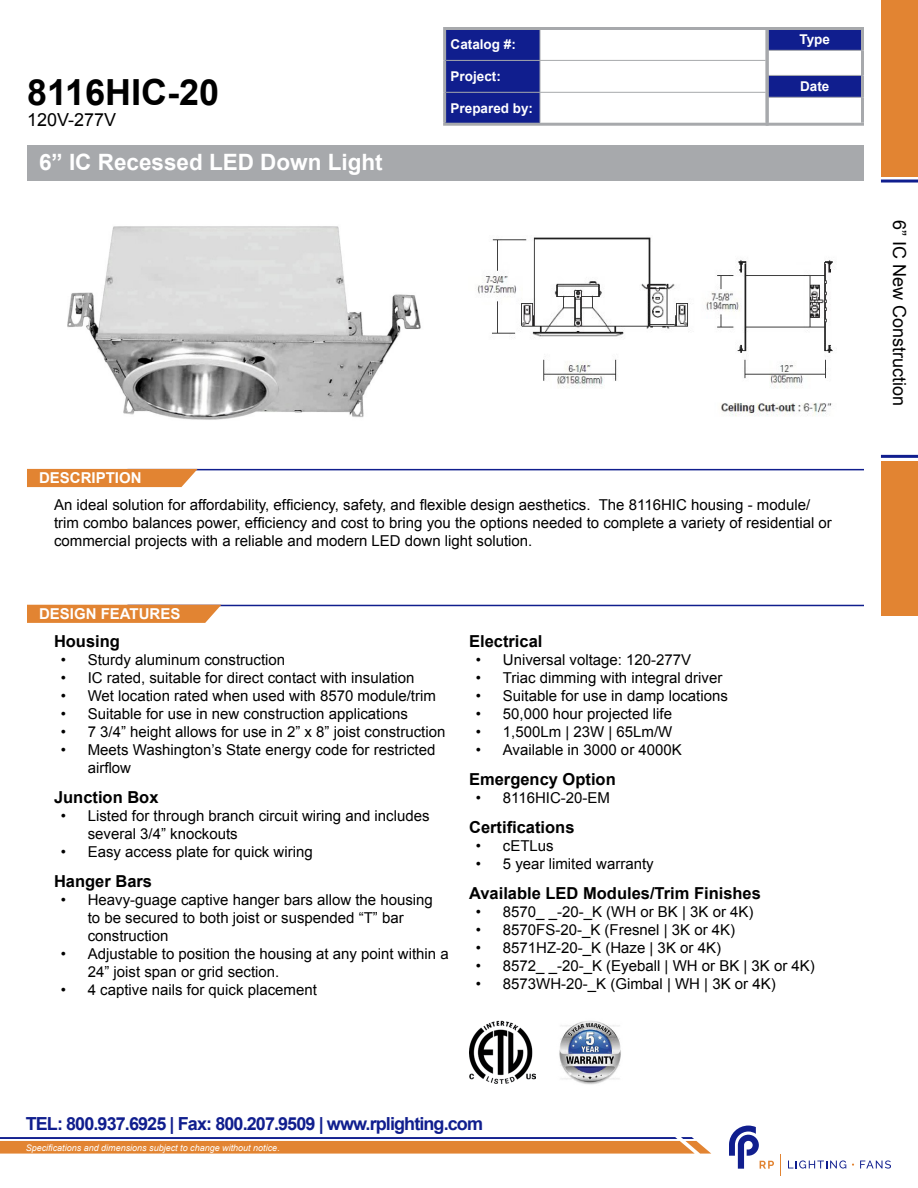
<style>
.page{position:relative;width:918px;height:1188px;background:#fff}
.page>*{position:absolute;margin:0;border:0;box-sizing:border-box;transform-origin:0 0}
.t1{font:700 36px "Arial";color:#000}
.t2{font:700 22.5px "Arial";color:#fff}
.t3{font:700 18px "Arial";letter-spacing:-.05em;color:#101e8e}
.t4{font:18px "Arial";color:#000}
.t5{font:700 16.5px "Arial";color:#000}
.t6{font:15px/18px "Arial";color:#000}
.t7{font:700 15px "Arial";color:#fff}
.t8{font:700 13.5px "Arial";color:#fff}
.t9{font:italic 9px "Arial";color:#fff}
</style>
<div class="page">
<hr style="left:127px;top:469px;width:737px;height:1px;background:#101e8e">
<hr style="left:127px;top:605px;width:737px;height:1px;background:#101e8e">
<div style="left:881px;top:0;width:37px;height:177px;background:#e28432"></div>
<div style="left:881px;top:461px;width:37px;height:154px;background:#e28432"></div>
<div style="left:27px;top:469px;width:171px;height:18px;background:#e28432"></div>
<svg style="left:27px;top:605px;width:194px;height:18px;background:#e3893b"></svg>
<hr style="left:881px;top:180px;width:37px;height:3px;background:#101e8e">
<hr style="left:881px;top:455px;width:37px;height:3px;background:#101e8e">
<svg style="left:788px;top:1160px;width:58px;height:9px"></svg>
<svg style="left:860px;top:1160px;width:31px;height:9px"></svg>
<svg style="left:729px;top:1126px;width:45px;height:43px"></svg>
<div style="left:27px;top:145px;width:837px;height:36px;background:#a7a9ac"></div>
<svg style="left:0;top:1137px;width:711px;height:17px;background:#cf8c5c"></svg>
<svg style="left:769px;top:30px;width:92px;height:67px"></svg>
<hr style="left:766px;top:27px;width:98px;height:3px;background:#a7a9ac">
<hr style="left:861px;top:30px;width:3px;height:20px;background:#a7a9ac">
<hr style="left:861px;top:50px;width:3px;height:25px;background:#a7a9ac">
<hr style="left:861px;top:75px;width:3px;height:22px;background:#a7a9ac">
<hr style="left:861px;top:97px;width:3px;height:26px;background:#a7a9ac">
<hr style="left:766px;top:123px;width:98px;height:3px;background:#a7a9ac">
<hr style="left:769px;top:50px;width:92px;height:1px;background:#a7a9ac">
<hr style="left:769px;top:75px;width:92px;height:1px;background:#a7a9ac">
<hr style="left:769px;top:97px;width:92px;height:1px;background:#a7a9ac">
<div style="left:446px;top:30px;width:94px;height:93px;background:#101e8e"></div>
<hr style="left:443px;top:27px;width:97px;height:3px;background:#a7a9ac">
<hr style="left:443px;top:30px;width:3px;height:30px;background:#a7a9ac">
<hr style="left:540px;top:27px;width:229px;height:3px;background:#a7a9ac">
<hr style="left:766px;top:30px;width:3px;height:30px;background:#a7a9ac">
<hr style="left:443px;top:60px;width:3px;height:32px;background:#a7a9ac">
<hr style="left:766px;top:60px;width:3px;height:32px;background:#a7a9ac">
<hr style="left:443px;top:92px;width:3px;height:31px;background:#a7a9ac">
<hr style="left:766px;top:92px;width:3px;height:31px;background:#a7a9ac">
<hr style="left:443px;top:123px;width:97px;height:3px;background:#a7a9ac">
<hr style="left:540px;top:123px;width:229px;height:3px;background:#a7a9ac">
<hr style="left:540px;top:30px;width:1px;height:30px;background:#a7a9ac">
<hr style="left:446px;top:60px;width:94px;height:1px;background:#a7a9ac">
<hr style="left:540px;top:60px;width:226px;height:1px;background:#a7a9ac">
<hr style="left:540px;top:61px;width:1px;height:31px;background:#a7a9ac">
<hr style="left:446px;top:92px;width:94px;height:1px;background:#a7a9ac">
<hr style="left:540px;top:92px;width:226px;height:1px;background:#a7a9ac">
<hr style="left:540px;top:93px;width:1px;height:30px;background:#a7a9ac">
<img style="left:477px;top:237px;width:356px;height:179px">
<img style="left:67px;top:226px;width:354px;height:194px">
<img style="left:470px;top:1021px;width:65px;height:63px">
<img style="left:559px;top:1020px;width:62px;height:65px">
<h1 class="t1" style="left:27px;top:68px;width:194px">8116HIC-20</h1>
<p class="t4" style="left:27px;top:108px;width:91px">120V-277V</p>
<h2 class="t2" style="left:39px;top:147px;width:345px">6” IC Recessed LED Down Light</h2>
<p class="t8" style="left:451px;top:36px;width:67px">Catalog #:</p>
<p class="t8" style="left:451px;top:68px;width:52px">Project:</p>
<p class="t8" style="left:451px;top:99px;width:84px">Prepared by:</p>
<p class="t7" style="left:39px;top:468px;width:104px">DESCRIPTION</p>
<p class="t8" style="left:800px;top:31px;width:32px">Type</p>
<p class="t8" style="left:800px;top:78px;width:31px">Date</p>
<p class="t6" style="left:54px;top:496px;width:779px">An ideal solution for affordability, efficiency, safety, and flexible design aesthetics. The 8116HIC housing - module/ trim combo balances power, efficiency and cost to bring you the options needed to complete a variety of residential or commercial projects with a reliable and modern LED down light solution.</p>
<p class="t7" style="left:39px;top:604px;width:143px">DESIGN FEATURES</p>
<p class="t5" style="left:54px;top:630px;width:67px">Housing</p>
<p class="t6" style="left:61px;top:651px;width:226px">• Sturdy aluminum construction</p>
<p class="t6" style="left:61px;top:669px;width:355px">• IC rated, suitable for direct contact with insulation</p>
<p class="t6" style="left:61px;top:687px;width:377px">• Wet location rated when used with 8570 module/trim</p>
<p class="t6" style="left:61px;top:705px;width:349px">• Suitable for use in new construction applications</p>
<p class="t6" style="left:61px;top:723px;width:386px">• 7 3/4” height allows for use in 2” x 8” joist construction</p>
<p class="t6" style="left:88px;top:741px;width:349px;text-indent:-27px">• Meets Washington’s State energy code for restricted airflow</p>
<p class="t5" style="left:54px;top:786px;width:106px">Junction Box</p>
<p class="t6" style="left:88px;top:807px;width:343px;text-indent:-27px">• Listed for through branch circuit wiring and includes several 3/4” knockouts</p>
<p class="t6" style="left:61px;top:843px;width:254px">• Easy access plate for quick wiring</p>
<p class="t5" style="left:54px;top:870px;width:100px">Hanger Bars</p>
<p class="t6" style="left:88px;top:891px;width:347px;text-indent:-27px">• Heavy-guage captive hanger bars allow the housing to be secured to both joist or suspended “T” bar construction</p>
<p class="t6" style="left:88px;top:945px;width:363px;text-indent:-27px">• Adjustable to position the housing at any point within a<br>24” joist span or grid section.</p>
<p class="t6" style="left:61px;top:981px;width:258px">• 4 captive nails for quick placement</p>
<p class="t5" style="left:469px;top:630px;width:75px">Electrical</p>
<p class="t6" style="left:476px;top:651px;width:217px">• Universal voltage: 120-277V</p>
<p class="t6" style="left:476px;top:669px;width:248px">• Triac dimming with integral driver</p>
<p class="t6" style="left:476px;top:687px;width:254px">• Suitable for use in damp locations</p>
<p class="t6" style="left:476px;top:705px;width:198px">• 50,000 hour projected life</p>
<p class="t6" style="left:476px;top:723px;width:198px">• 1,500Lm | 23W | 65Lm/W</p>
<p class="t6" style="left:476px;top:741px;width:207px">• Available in 3000 or 4000K</p>
<p class="t5" style="left:469px;top:768px;width:148px">Emergency Option</p>
<p class="t6" style="left:476px;top:789px;width:136px">• 8116HIC-20-EM</p>
<p class="t5" style="left:469px;top:816px;width:107px">Certifications</p>
<p class="t6" style="left:476px;top:837px;width:79px">• cETLus</p>
<p class="t6" style="left:476px;top:855px;width:179px">• 5 year limited warranty</p>
<p class="t5" style="left:469px;top:882px;width:293px">Available LED Modules/Trim Finishes</p>
<p class="t6" style="left:476px;top:903px;width:279px">• 8570_ _-20-_K (WH or BK | 3K or 4K)</p>
<p class="t6" style="left:476px;top:921px;width:261px">• 8570FS-20-_K (Fresnel | 3K or 4K)</p>
<p class="t6" style="left:476px;top:939px;width:247px">• 8571HZ-20-_K (Haze | 3K or 4K)</p>
<p class="t6" style="left:476px;top:957px;width:341px">• 8572_ _-20-_K (Eyeball | WH or BK | 3K or 4K)</p>
<p class="t6" style="left:476px;top:975px;width:301px">• 8573WH-20-_K (Gimbal | WH | 3K or 4K)</p>
<p class="t3" style="left:26px;top:1111px;width:459px">TEL: 800.937.6925 | Fax: 800.207.9509 | www.rplighting.com</p>
<p class="t9" style="left:26px;top:1142px;width:256px">Specifications and dimensions subject to change without notice.</p>
<p class="t4" style="left:911px;top:220px;width:188px;rotate:90deg">6” IC New Construction</p>
</div>
